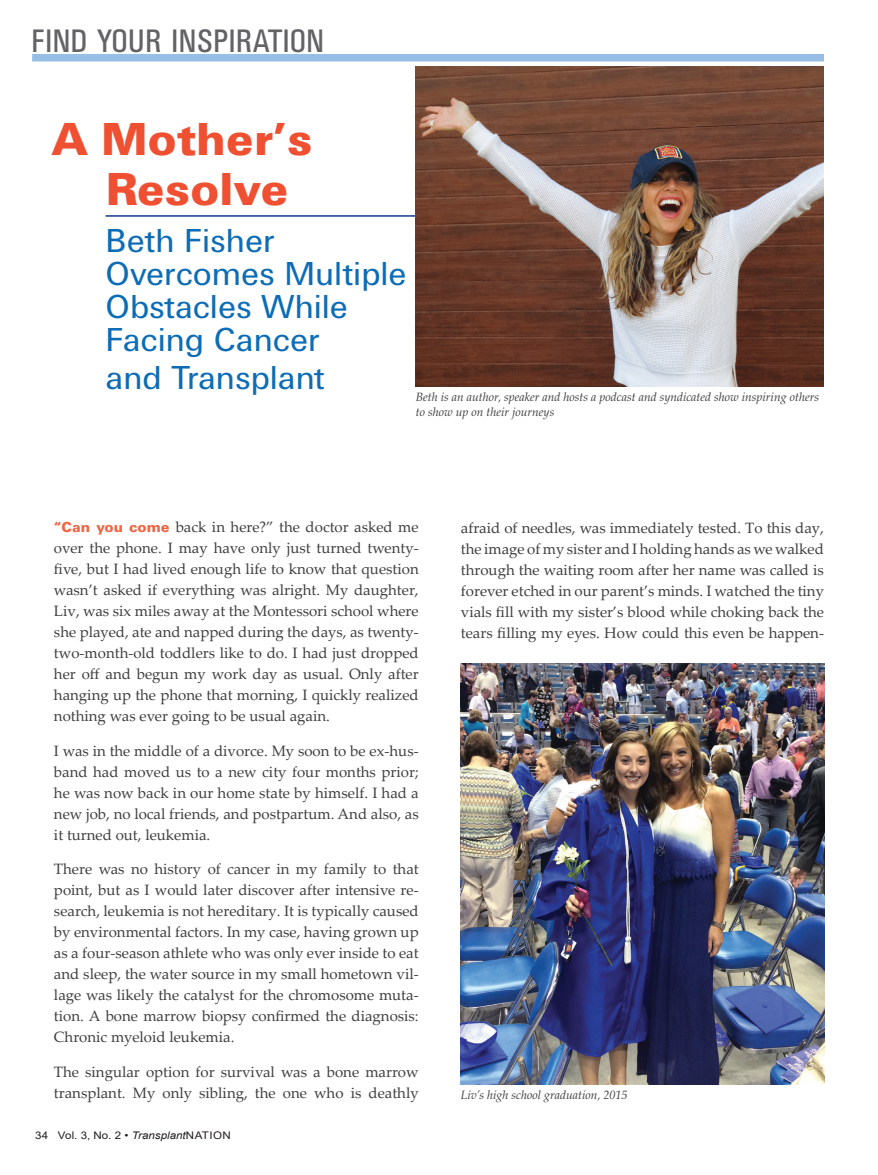
<style>
.page{position:relative;width:878px;height:1175px;background:#fff}
.page>*{position:absolute;margin:0;border:0;box-sizing:border-box;transform-origin:0 0}
.t1{font:48px/49.5px "Univers Black DTC";color:#ef5032}
.t2{font:34.5px/33px "Univers Roman DTC";color:#0d6cb6}
.t3{font:33.75px "Univers Roman Cond DTC";color:#636366}
.t4{font:15px/21px "Palatino Linotype";color:#3e3e3f;text-align:justify}
.t5{font:italic 12px/14.4px "Palatino";color:#3e3e3f}
.t6{font:10.5px "Arial";color:#231f20;scale:1.1 1}
.s1{font-family:"Univers Black DTC";color:#f16441}
.s2{font-style:italic}
</style>
<div class="page">
<div style="left:32px;top:54px;width:791px;height:7px;background:#97bfe6"></div>
<hr style="left:106px;top:215px;width:612px;height:2px;background:#153889">
<img style="left:416px;top:66px;width:407px;height:321px">
<img style="left:461px;top:663px;width:362px;height:421px">
<p class="t3" style="left:32px;top:22px;width:294px">FIND YOUR INSPIRATION</p>
<p class="t1" style="left:106px;top:114px;width:208px;text-indent:-54px">A Mother’s<br>Resolve</p>
<p class="t2" style="left:106px;top:223px;width:302px">Beth Fisher<br>Overcomes Multiple<br>Obstacles While<br>Facing Cancer</p>
<p class="t2" style="left:106px;top:360px;width:220px">and Transplant</p>
<p class="t5" style="left:416px;top:390px;width:404px">Beth is an author, speaker and hosts a podcast and syndicated show inspiring others to show up on their journeys</p>
<p class="t4" style="left:54px;top:516px;width:366px"><span class="s1">“Can you come</span> back in here?” the doctor asked me over the phone. I may have only just turned twenty&shy;five, but I had lived enough life to know that question wasn’t asked if everything was alright. My daughter, Liv, was six miles away at the Montessori school where she played, ate and napped during the days, as twenty&shy;two-month-old toddlers like to do. I had just dropped her off and begun my work day as usual. Only after hanging up the phone that morning, I quickly realized nothing was ever going to be usual again.</p>
<p class="t4" style="left:54px;top:739px;width:366px">I was in the middle of a divorce. My soon to be ex-hus&shy;band had moved us to a new city four months prior; he was now back in our home state by himself. I had a new job, no local friends, and postpartum. And also, as it turned out, leukemia.</p>
<p class="t4" style="left:54px;top:858px;width:366px">There was no history of cancer in my family to that point, but as I would later discover after intensive re&shy;search, leukemia is not hereditary. It is typically caused by environmental factors. In my case, having grown up as a four-season athlete who was only ever inside to eat and sleep, the water source in my small hometown vil&shy;lage was likely the catalyst for the chromosome muta&shy;tion. A bone marrow biopsy confirmed the diagnosis:<br>Chronic myeloid leukemia.</p>
<p class="t4" style="left:54px;top:1060px;width:366px">The singular option for survival was a bone marrow transplant. My only sibling, the one who is deathly</p>
<p class="t6" style="left:35px;top:1128px;width:179px">34 VOL. 3, NO. 2 • <span class="s2">Transplant</span>NATION</p>
<p class="t4" style="left:461px;top:516px;width:364px">afraid of needles, was immediately tested. To this day, the image of my sister and I holding hands as we walked through the waiting room after her name was called is forever etched in our parent’s minds. I watched the tiny vials fill with my sister’s blood while choking back the tears filling my eyes. How could this even be happen-</p>
<p class="t5" style="left:461px;top:1088px;width:168px">Liv’s high school graduation, 2015</p>
</div>
